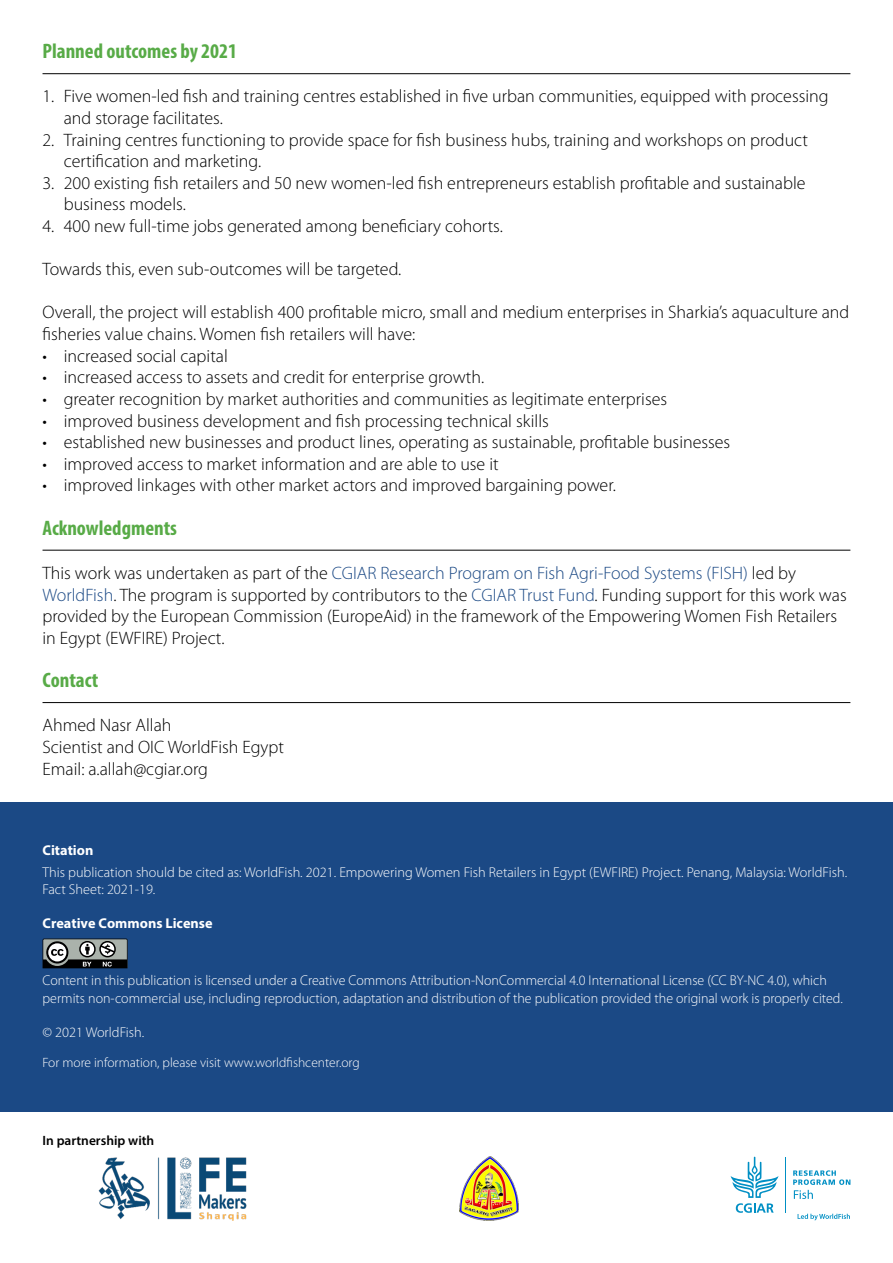
<style>
.page{position:relative;width:893px;height:1263px;background:#fff}
.page>*{position:absolute;margin:0;border:0;box-sizing:border-box;transform-origin:0 0}
.t1{font:700 condensed 21px "Myriad Pro";color:#58ab47}
.t2{font:300 18px/21.6px "Myriad Pro";color:#000}
.t3{font:300 14.25px/17.1px "Myriad Pro";color:#fff}
.t4{font:700 14.25px "Myriad Pro";color:#fff}
.t5{font:300 13.5px "Myriad Pro";color:#fff}
.t6{font:600 13.5px "Myriad Pro";color:#000}
.s1{color:#1b4985}
</style>
<div class="page">
<hr style="left:43px;top:550px;width:807px;height:1px;background:#000">
<hr style="left:43px;top:702px;width:807px;height:1px;background:#000">
<hr style="left:43px;top:73px;width:807px;height:1px;background:#000">
<img style="left:459px;top:1157px;width:59px;height:63px">
<img style="left:98px;top:1157px;width:149px;height:63px">
<svg style="left:731px;top:1156px;width:47px;height:57px"></svg>
<svg style="left:793px;top:1170px;width:57px;height:29px"></svg>
<hr style="left:786px;top:1157px;width:1px;height:55px;background:#008fc4">
<svg style="left:798px;top:1214px;width:52px;height:6px"></svg>
<div style="left:0;top:802px;width:893px;height:309px;background:#1b4985"></div>
<svg style="left:43px;top:938px;width:85px;height:30px;background:#707473"></svg>
<p class="t1" style="left:43px;top:38px;width:196px">Planned outcomes by 2021</p>
<p class="t2" style="left:64px;top:86px;width:766px;text-indent:-21px">1. Five women-led fish and training centres established in five urban communities, equipped with processing and storage facilitates.</p>
<p class="t2" style="left:64px;top:129px;width:746px;text-indent:-21px">2. Training centres functioning to provide space for fish business hubs, training and workshops on product certification and marketing.</p>
<p class="t2" style="left:64px;top:172px;width:743px;text-indent:-21px">3. 200 existing fish retailers and 50 new women-led fish entrepreneurs establish profitable and sustainable business models.</p>
<p class="t2" style="left:43px;top:216px;width:462px">4. 400 new full-time jobs generated among beneficiary cohorts.</p>
<p class="t2" style="left:43px;top:259px;width:360px">Towards this, even sub-outcomes will be targeted.</p>
<p class="t2" style="left:43px;top:302px;width:808px">Overall, the project will establish 400 profitable micro, small and medium enterprises in Sharkia’s aquaculture and fisheries value chains. Women fish retailers will have:</p>
<p class="t2" style="left:43px;top:345px;width:187px">• increased social capital</p>
<p class="t2" style="left:43px;top:367px;width:443px">• increased access to assets and credit for enterprise growth.</p>
<p class="t2" style="left:43px;top:388px;width:626px">• greater recognition by market authorities and communities as legitimate enterprises</p>
<p class="t2" style="left:43px;top:410px;width:508px">• improved business development and fish processing technical skills</p>
<p class="t2" style="left:43px;top:432px;width:689px">• established new businesses and product lines, operating as sustainable, profitable businesses</p>
<p class="t2" style="left:43px;top:453px;width:458px">• improved access to market information and are able to use it</p>
<p class="t2" style="left:43px;top:475px;width:575px">• improved linkages with other market actors and improved bargaining power.</p>
<p class="t1" style="left:43px;top:515px;width:136px">Acknowledgments</p>
<p class="t2" style="left:43px;top:562px;width:806px">This work was undertaken as part of the <span class="s1">CGIAR Research Program on Fish Agri-Food Systems (FISH)</span> led by <span class="s1">WorldFish</span>. The program is supported by contributors to the <span class="s1">CGIAR Trust Fund</span>. Funding support for this work was provided by the European Commission (EuropeAid) in the framework of the Empowering Women Fish Retailers in Egypt (EWFIRE) Project.</p>
<p class="t1" style="left:43px;top:667px;width:57px">Contact</p>
<p class="t2" style="left:43px;top:715px;width:243px">Ahmed Nasr Allah<br>Scientist and OIC WorldFish Egypt<br>Email: a.allah@cgiar.org</p>
<p class="t4" style="left:43px;top:841px;width:52px">Citation</p>
<p class="t3" style="left:43px;top:864px;width:806px">This publication should be cited as: WorldFish. 2021. Empowering Women Fish Retailers in Egypt (EWFIRE) Project. Penang, Malaysia: WorldFish.<br>Fact Sheet: 2021-19.</p>
<p class="t4" style="left:43px;top:914px;width:172px">Creative Commons License</p>
<p class="t3" style="left:43px;top:972px;width:802px">Content in this publication is licensed under a Creative Commons Attribution-NonCommercial 4.0 International License (CC BY-NC 4.0), which permits non-commercial use, including reproduction, adaptation and distribution of the publication provided the original work is properly cited.</p>
<p class="t3" style="left:43px;top:1024px;width:103px">© 2021 WorldFish.</p>
<p class="t5" style="left:43px;top:1055px;width:319px">For more information, please visit www.worldfishcenter.org</p>
<p class="t6" style="left:43px;top:1132px;width:113px">In partnership with</p>
</div>
